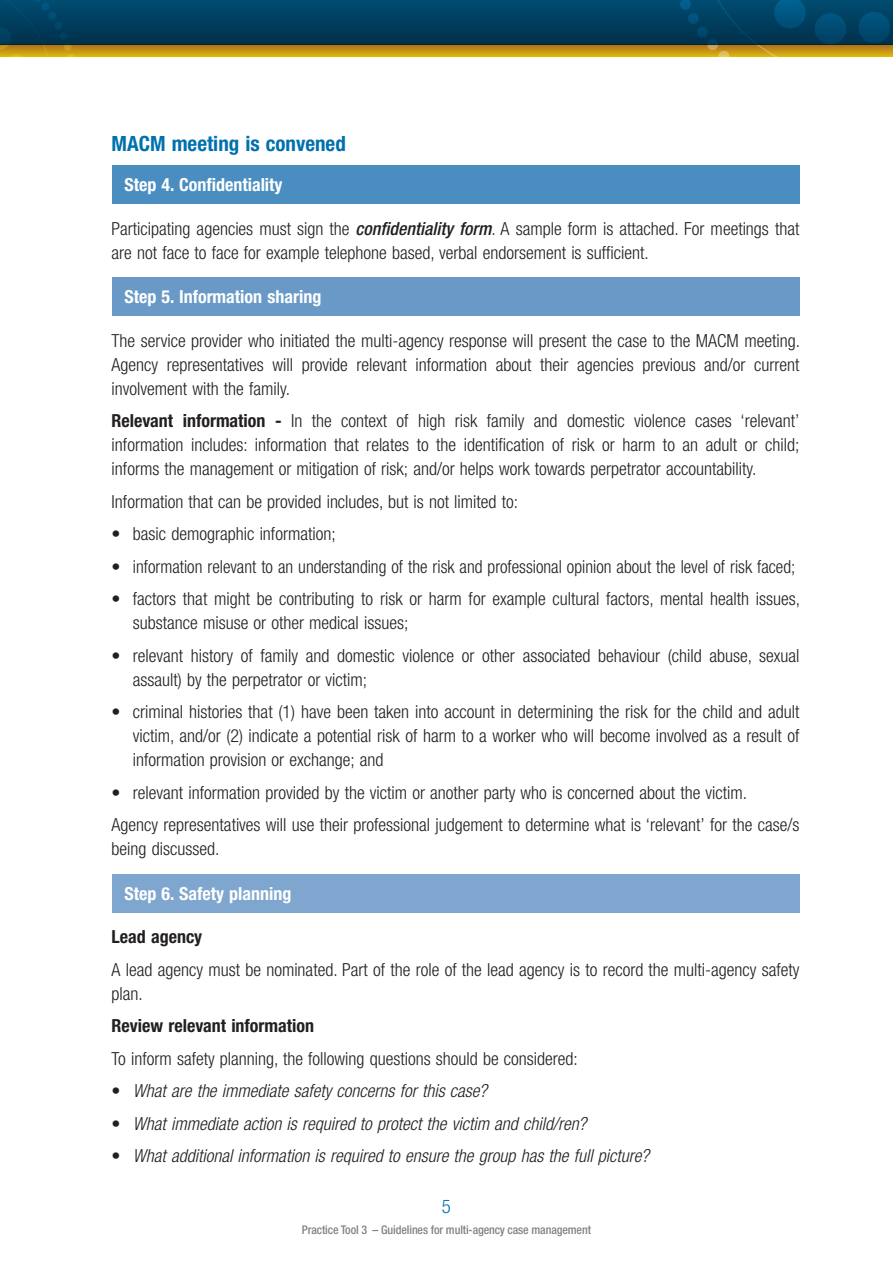
<style>
.page{position:relative;width:893px;height:1263px;background:#fff}
.page>*{position:absolute;margin:0;border:0;box-sizing:border-box;transform-origin:0 0}
.Heading_3{font:700 condensed 21px "Helvetica Neue LT Pro";color:#0071ad}
.t1{font:300 condensed 18.75px "Helvetica Neue LT Pro";color:#0071ad}
.t2{font:300 condensed 18px/24px "Helvetica Neue LT Pro";color:#231f20}
.t3{font:italic 300 condensed 18px "Helvetica Neue LT Pro";color:#231f20}
.t4{font:700 condensed 18px "Helvetica Neue LT Pro";color:#fff}
.t5{font:700 condensed 18px "Helvetica Neue LT Pro";color:#231f20}
.t6{font:500 condensed 12px "Helvetica Neue LT Pro";letter-spacing:-.01em;color:#808285}
.s1{font-weight:500;font-style:italic}
.s2{font-weight:700}
.s3{font-weight:700;font-stretch:normal}
.s4{font-weight:700;font-style:normal;font-stretch:normal}
</style>
<div class="page">
<div style="left:0;top:0;width:893px;height:44px;background:linear-gradient(to bottom,#004c71,#00314c)"></div>
<svg style="left:679px;top:0;width:214px;height:44px;background:#004365"></svg>
<svg style="left:75px;top:44px;width:818px;height:12px;background:#b48916"></svg>
<svg style="left:0;top:0;width:75px;height:56px;background:#274f50"></svg>
<div style="left:112px;top:166px;width:687px;height:38px;background:#4a8dc0"></div>
<div style="left:112px;top:277px;width:687px;height:39px;background:#6899c7"></div>
<div style="left:112px;top:874px;width:687px;height:38px;background:#7ea6cf"></div>
<p class="Heading_3" style="left:112px;top:131px;width:236px">MACM meeting is convened</p>
<p class="t4" style="left:124px;top:174px;width:160px">Step 4. Confidentiality</p>
<p class="t2" style="left:112px;top:216px;width:689px">Participating agencies must sign the <span class="s1">confidentiality form</span>. A sample form is attached. For meetings that are not face to face for example telephone based, verbal endorsement is sufficient.</p>
<p class="t4" style="left:124px;top:286px;width:199px">Step 5. Information sharing</p>
<p class="t2" style="left:112px;top:328px;width:690px;text-align:justify">The service provider who initiated the multi-agency response will present the case to the MACM meeting.<br>Agency representatives will provide relevant information about their agencies previous and/or current involvement with the family.</p>
<p class="t2" style="left:112px;top:409px;width:689px;text-align:justify"><span class="s2">Relevant information -</span> In the context of high risk family and domestic violence cases ‘relevant’ information includes: information that relates to the identification of risk or harm to an adult or child; informs the management or mitigation of risk; and/or helps work towards perpetrator accountability.</p>
<p class="t2" style="left:112px;top:489px;width:408px">Information that can be provided includes, but is not limited to:</p>
<p class="t2" style="left:112px;top:522px;width:226px"><span class="s3">•</span> basic demographic information;</p>
<p class="t2" style="left:112px;top:554px;width:685px"><span class="s3">•</span> information relevant to an understanding of the risk and professional opinion about the level of risk faced;</p>
<p class="t2" style="left:133px;top:587px;width:669px;text-indent:-21px"><span class="s3">•</span> factors that might be contributing to risk or harm for example cultural factors, mental health issues, substance misuse or other medical issues;</p>
<p class="t2" style="left:133px;top:643px;width:668px;text-indent:-21px"><span class="s3">•</span> relevant history of family and domestic violence or other associated behaviour (child abuse, sexual assault) by the perpetrator or victim;</p>
<p class="t2" style="left:133px;top:700px;width:668px;text-align:justify;text-indent:-21px"><span class="s3">•</span> criminal histories that (1) have been taken into account in determining the risk for the child and adult victim, and/or (2) indicate a potential risk of harm to a worker who will become involved as a result of information provision or exchange; and</p>
<p class="t2" style="left:112px;top:780px;width:637px"><span class="s3">•</span> relevant information provided by the victim or another party who is concerned about the victim.</p>
<p class="t2" style="left:112px;top:813px;width:689px">Agency representatives will use their professional judgement to determine what is ‘relevant’ for the case/s being discussed.</p>
<p class="t4" style="left:124px;top:882px;width:169px">Step 6. Safety planning</p>
<p class="t5" style="left:112px;top:926px;width:92px">Lead agency</p>
<p class="t2" style="left:112px;top:957px;width:689px">A lead agency must be nominated. Part of the role of the lead agency is to record the multi-agency safety plan.</p>
<p class="t5" style="left:112px;top:1015px;width:204px">Review relevant information</p>
<p class="t2" style="left:112px;top:1046px;width:468px">To inform safety planning, the following questions should be considered:</p>
<p class="t3" style="left:112px;top:1080px;width:377px"><span class="s4">•</span> What are the immediate safety concerns for this case?</p>
<p class="t3" style="left:112px;top:1113px;width:476px"><span class="s4">•</span> What immediate action is required to protect the victim and child/ren?</p>
<p class="t3" style="left:112px;top:1145px;width:539px"><span class="s4">•</span> What additional information is required to ensure the group has the full picture?</p>
<p class="t1" style="left:426px;top:1195px;width:26px">995</p>
<p class="t6" style="left:302px;top:1222px;width:291px">Practice Tool 3 – Guidelines for multi-agency case management</p>
</div>
